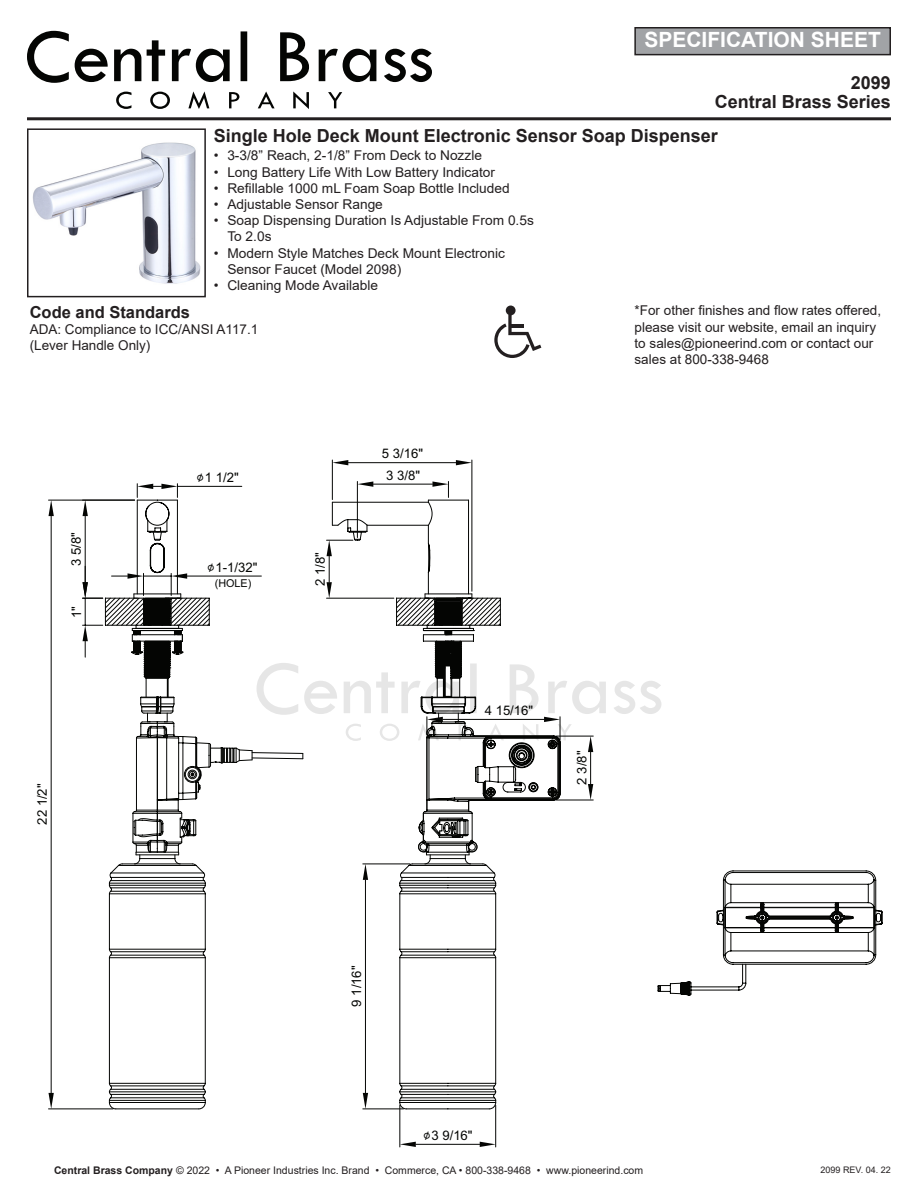
<style>
.page{position:relative;width:918px;height:1188px;background:#fff}
.page>*{position:absolute;margin:0;border:0;box-sizing:border-box;transform-origin:0 0}
.t1{font:700 21px "Arial";color:#fff}
.t2{font:700 18px "Arial";color:#231f20}
.t3{font:700 16.5px "Arial";color:#231f20}
.t4{font:13.5px/16.2px "Arial";color:#231f20}
.t5{font:13.2px "Arial";color:#040503}
.t6{font:10.8px "Arial";color:#040503}
.t7{font:10.5px "Arial";color:#231f20}
.t8{font:9px "Arial";color:#231f20}
.s1{font-family:"ISOCPEUR"}
.s2{font-weight:700}
</style>
<div class="page">
<svg style="left:108px;top:872px;width:389px;height:231px"></svg>
<hr style="left:332px;top:460px;width:1px;height:40px;background:#040503">
<hr style="left:472px;top:460px;width:1px;height:131px;background:#040503">
<hr style="left:348px;top:462px;width:108px;height:1px;background:#040503">
<svg style="left:332px;top:460px;width:16px;height:5px"></svg>
<svg style="left:456px;top:460px;width:16px;height:5px"></svg>
<hr style="left:400px;top:1105px;width:1px;height:42px;background:#040503">
<hr style="left:495px;top:1105px;width:1px;height:42px;background:#040503">
<hr style="left:416px;top:1144px;width:64px;height:1px;background:#040503">
<svg style="left:400px;top:1142px;width:16px;height:5px"></svg>
<svg style="left:480px;top:1142px;width:16px;height:5px"></svg>
<hr style="left:363px;top:1109px;width:41px;height:1px;background:#040503">
<hr style="left:365px;top:880px;width:1px;height:213px;background:#040503">
<svg style="left:363px;top:1093px;width:5px;height:16px"></svg>
<hr style="left:49px;top:1109px;width:64px;height:1px;background:#040503">
<hr style="left:49px;top:500px;width:86px;height:1px;background:#040503">
<hr style="left:51px;top:516px;width:1px;height:577px;background:#040503">
<svg style="left:49px;top:1093px;width:5px;height:16px"></svg>
<svg style="left:49px;top:500px;width:5px;height:16px"></svg>
<svg style="left:445px;top:965px;width:302px;height:31px"></svg>
<svg style="left:111px;top:703px;width:771px;height:262px"></svg>
<hr style="left:27px;top:117px;width:864px;height:3px;background:#231f20">
<img style="left:33px;top:142px;width:167px;height:142px">
<div style="left:27px;top:128px;width:179px;height:169px;border:2px solid #231f20"></div>
<div style="left:635px;top:28px;width:255px;height:27px;background:#a1a3a6"></div>
<div style="left:634px;top:27px;width:257px;height:28px;border:2px solid #231f20"></div>
<svg style="left:494px;top:314px;width:47px;height:44px"></svg>
<div style="left:506px;top:306px;width:10px;height:9px;background:#231f20;border-radius:50%"></div>
<svg style="left:280px;top:32px;width:152px;height:50px"></svg>
<svg style="left:27px;top:31px;width:220px;height:52px"></svg>
<svg style="left:116px;top:91px;width:226px;height:18px"></svg>
<svg style="left:82px;top:481px;width:579px;height:375px"></svg>
<p class="t1" style="left:644px;top:25px;width:238px">SPECIFICATION SHEET</p>
<p class="t2" style="left:851px;top:70px;width:42px">2099</p>
<p class="t2" style="left:715px;top:89px;width:178px">Central Brass Series</p>
<p class="t2" style="left:214px;top:123px;width:506px">Single Hole Deck Mount Electronic Sensor Soap Dispenser</p>
<p class="t4" style="left:214px;top:147px;width:270px">• 3-3/8” Reach, 2-1/8” From Deck to Nozzle</p>
<p class="t4" style="left:214px;top:164px;width:283px">• Long Battery Life With Low Battery Indicator</p>
<p class="t4" style="left:214px;top:180px;width:297px">• Refillable 1000 mL Foam Soap Bottle Included</p>
<p class="t4" style="left:214px;top:196px;width:171px">• Adjustable Sensor Range</p>
<p class="t4" style="left:227px;top:212px;width:308px;text-indent:-14px">• Soap Dispensing Duration Is Adjustable From 0.5s<br>To 2.0s</p>
<p class="t4" style="left:227px;top:245px;width:279px;text-indent:-14px">• Modern Style Matches Deck Mount Electronic<br>Sensor Faucet (Model 2098)</p>
<p class="t4" style="left:214px;top:277px;width:166px">• Cleaning Mode Available</p>
<p class="t3" style="left:30px;top:300px;width:162px">Code and Standards</p>
<p class="t4" style="left:30px;top:321px;width:230px">ADA: Compliance to ICC/ANSI A117.1 (Lever Handle Only)</p>
<p class="t5" style="left:382px;top:445px;width:43px">5 3/16"</p>
<p class="t5" style="left:67px;top:566px;width:35px;rotate:-90deg">3 5/8"</p>
<p class="t5" style="left:67px;top:618px;width:13px;rotate:-90deg">1"</p>
<p class="t5" style="left:33px;top:825px;width:43px;rotate:-90deg">22 1/2"</p>
<p class="t5" style="left:196px;top:468px;width:44px"><span class="s1">∅</span>1 1/2"</p>
<p class="t5" style="left:386px;top:466px;width:35px">3 3/8"</p>
<p class="t5" style="left:207px;top:558px;width:52px"><span class="s1">∅</span>1-1/32"</p>
<p class="t6" style="left:215px;top:576px;width:38px">(HOLE)</p>
<p class="t5" style="left:311px;top:586px;width:35px;rotate:-90deg">2 1/8"</p>
<p class="t5" style="left:485px;top:701px;width:50px">4 15/16"</p>
<p class="t5" style="left:573px;top:785px;width:35px;rotate:-90deg">2 3/8"</p>
<p class="t4" style="left:635px;top:302px;width:248px">*For other finishes and flow rates offered, please visit our website, email an inquiry to sales@pioneerind.com or contact our sales at 800-338-9468</p>
<p class="t5" style="left:347px;top:1007px;width:43px;rotate:-90deg">9 1/16"</p>
<p class="t5" style="left:423px;top:1126px;width:51px"><span class="s1">∅</span>3 9/16"</p>
<p class="t7" style="left:54px;top:1163px;width:591px"><span class="s2">Central Brass Company</span> © 2022 • A Pioneer Industries Inc. Brand • Commerce, CA • 800-338-9468 • www.pioneerind.com</p>
<p class="t8" style="left:821px;top:1164px;width:72px">2099 REV. 04. 22</p>
</div>
